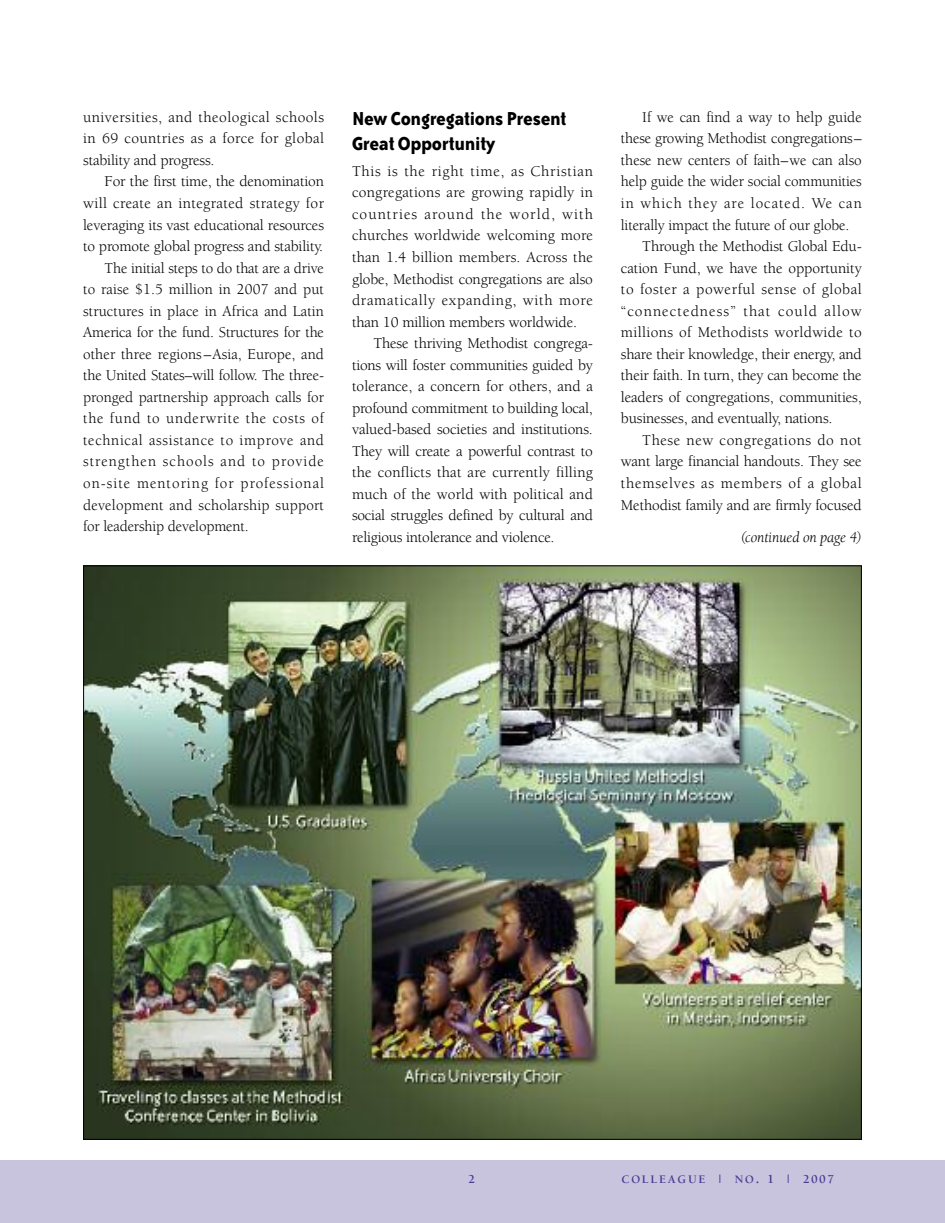
<style>
.page{position:relative;width:945px;height:1223px;background:#fff}
.page>*{position:absolute;margin:0;border:0;box-sizing:border-box;transform-origin:0 0}
.t1{font:700 21.53px/24.5px "Bailey Sans ITC";letter-spacing:-.015em;color:#000;scale:.95 1}
.t2{font:15.4px/21.5px "Berkeley";letter-spacing:-.01em;color:#000;text-align:justify}
.t3{font:15.4px "Berkeley";letter-spacing:.065em;color:#000}
.t4{font:15.4px "Berkeley";letter-spacing:.045em;color:#000}
.t5{font:15.4px "Berkeley";letter-spacing:.035em;color:#000}
.t6{font:15.4px "Berkeley";letter-spacing:.025em;color:#000}
.t7{font:15.4px "Berkeley";letter-spacing:.015em;color:#000}
.t8{font:15.4px "Berkeley";letter-spacing:.02em;color:#000}
.t9{font:15.4px "Berkeley";letter-spacing:.01em;color:#000}
.t10{font:italic 15.4px "Berkeley";letter-spacing:-.01em;color:#000}
.t11{font:700 12.42px "Berkeley";color:#483991}
.t12{font:700 11.9px "Berkeley";letter-spacing:.15em;color:#483991}
.s1{font-size:11.72px}
.s2{font-size:15.58px}
.s3{font-size:12.42px}
</style>
<div class="page">
<div style="left:0;top:1160px;width:945px;height:62px;background:#c8c4de"></div>
<img style="left:85px;top:567px;width:775px;height:570px">
<p class="t2" style="left:83px;top:107px;width:242px">universities, and theological schools in 69 countries as a force for global stability and progress.</p>
<p class="t2" style="left:105px;top:172px;width:221px">For the first time, the denomination</p>
<p class="t6" style="left:83px;top:197px;width:242px">will create an integrated strategy for</p>
<p class="t2" style="left:83px;top:215px;width:242px">leveraging its vast educational resources</p>
<p class="t2" style="left:83px;top:237px;width:242px">to promote global progress and stability.</p>
<p class="t2" style="left:105px;top:258px;width:221px">The initial steps to do that are a drive</p>
<p class="t9" style="left:83px;top:283px;width:242px">to raise $1.5 million in 2007 and put</p>
<p class="t2" style="left:83px;top:301px;width:242px">structures in place in Africa and Latin</p>
<p class="t2" style="left:83px;top:323px;width:242px">America for the fund. Structures for the</p>
<p class="t2" style="left:83px;top:344px;width:242px">other three regions–Asia, Europe, and</p>
<p class="t2" style="left:83px;top:366px;width:242px">the United States–will follow. The three-</p>
<p class="t2" style="left:83px;top:387px;width:242px">pronged partnership approach calls for</p>
<p class="t4" style="left:83px;top:412px;width:242px">the fund to underwrite the costs of</p>
<p class="t4" style="left:83px;top:434px;width:242px">technical assistance to improve and</p>
<p class="t3" style="left:83px;top:455px;width:242px">strengthen schools and to provide</p>
<p class="t3" style="left:83px;top:477px;width:242px">on-site mentoring for professional</p>
<p class="t7" style="left:83px;top:498px;width:242px">development and scholarship support</p>
<p class="t2" style="left:83px;top:516px;width:167px">for leadership development.</p>
<h1 class="t1" style="left:352px;top:108px;width:227px">New Congregations Present<br>Great Opportunity</h1>
<p class="t2" style="left:352px;top:161px;width:242px">This is the right time, as Christian congregations are growing rapidly in countries around the world, with churches worldwide welcoming more than 1.4 billion members. Across the globe, Methodist congregations are also dramatically expanding, with more than 10 million members worldwide.</p>
<p class="t2" style="left:352px;top:334px;width:242px;text-indent:21px">These thriving Methodist congrega&shy;tions will foster communities guided by tolerance, a concern for others, and a profound commitment to building local, valued-based societies and institutions.<br>They will create a powerful contrast to the conflicts that are currently filling much of the world with political and social struggles defined by cultural and religious intolerance and violence.</p>
<p class="t2" style="left:642px;top:107px;width:221px">If we can find a way to help guide</p>
<p class="t2" style="left:621px;top:129px;width:242px">these growing Methodist congregations–</p>
<p class="t2" style="left:621px;top:150px;width:242px">these new centers of faith–we can also</p>
<p class="t2" style="left:621px;top:172px;width:242px">help guide the wider social communities</p>
<p class="t3" style="left:621px;top:197px;width:242px">in which they are located. We can</p>
<p class="t2" style="left:621px;top:215px;width:230px">literally impact the future of our globe.</p>
<p class="t2" style="left:642px;top:237px;width:221px">Through the Methodist Global Edu-</p>
<p class="t2" style="left:621px;top:258px;width:242px">cation Fund, we have the opportunity</p>
<p class="t5" style="left:621px;top:283px;width:242px">to foster a powerful sense of global</p>
<p class="t3" style="left:621px;top:305px;width:242px">“connectedness” that could allow</p>
<p class="t8" style="left:621px;top:326px;width:242px">millions of Methodists worldwide to</p>
<p class="t2" style="left:621px;top:344px;width:242px">share their knowledge, their energy, and</p>
<p class="t2" style="left:621px;top:366px;width:242px">their faith. In turn, they can become the</p>
<p class="t2" style="left:621px;top:387px;width:242px">leaders of congregations, communities,</p>
<p class="t2" style="left:621px;top:409px;width:213px">businesses, and eventually, nations.</p>
<p class="t5" style="left:642px;top:434px;width:221px">These new congregations do not</p>
<p class="t2" style="left:621px;top:452px;width:242px">want large financial handouts. They see</p>
<p class="t4" style="left:621px;top:477px;width:242px">themselves as members of a global</p>
<p class="t2" style="left:621px;top:495px;width:242px">Methodist family and are firmly focused</p>
<p class="t10" style="left:741px;top:531px;width:123px">(continued on page 4)</p>
<p class="t11" style="left:468px;top:1174px;width:8px">2</p>
<p class="t12" style="left:621px;top:1174px;width:214px">COLLEAGUE ❘ <span class="s1">NO</span><span class="s2">.</span> <span class="s3">1</span> ❘ <span class="s3">2007</span></p>
</div>
